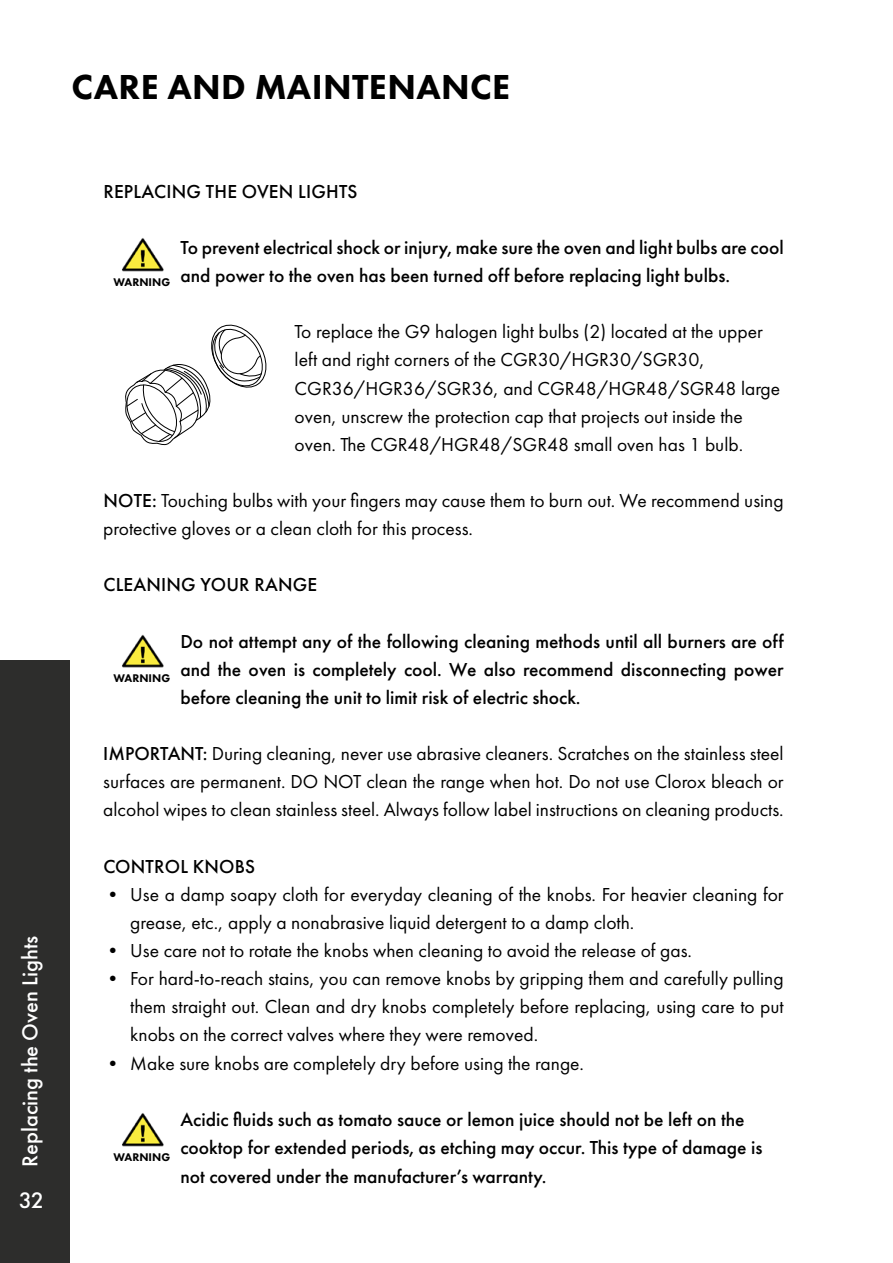
<style>
.page{position:relative;width:893px;height:1263px;background:#fff}
.page>*{position:absolute;margin:0;border:0;box-sizing:border-box;transform-origin:0 0}
.t1{font:800 36px "Futura PT";letter-spacing:.01em;color:#000}
.t2{font:500 23.25px "Futura PT";color:#fff}
.t3{font:500 22.5px "Futura PT";color:#fff}
.t4{font:19.5px/28px "Futura PT";color:#000}
.t5{font:500 19.5px/28px "Futura PT";color:#000}
.t6{font:800 11.55px "Futura PT";color:#000}
.s1{font-weight:500}
</style>
<div class="page">
<div style="left:0;top:659px;width:70px;height:604px;background:#2d2d2c"></div>
<img style="left:122px;top:238px;width:42px;height:34px">
<svg style="left:125px;top:324px;width:142px;height:122px"></svg>
<img style="left:122px;top:634px;width:42px;height:34px">
<img style="left:122px;top:1113px;width:42px;height:34px">
<h1 class="t1" style="left:72px;top:64px;width:440px">CARE AND MAINTENANCE</h1>
<p class="t3" style="left:16px;top:1167px;width:233px;rotate:-90deg">Replacing the Oven Lights</p>
<p class="t2" style="left:19px;top:1186px;width:27px">32</p>
<p class="t5" style="left:103px;top:177px;width:256px">REPLACING THE OVEN LIGHTS</p>
<p class="t5" style="left:180px;top:233px;width:605px">To prevent electrical shock or injury, make sure the oven and light bulbs are cool and power to the oven has been turned off before replacing light bulbs.</p>
<p class="t4" style="left:295px;top:318px;width:487px">To replace the G9 halogen light bulbs (2) located at the upper left and right corners of the CGR30/HGR30/SGR30, CGR36/HGR36/SGR36, and CGR48/HGR48/SGR48 large oven, unscrew the protection cap that projects out inside the oven. The CGR48/HGR48/SGR48 small oven has 1 bulb.</p>
<p class="t4" style="left:103px;top:486px;width:682px"><span class="s1">NOTE:</span> Touching bulbs with your fingers may cause them to burn out. We recommend using protective gloves or a clean cloth for this process.</p>
<p class="t5" style="left:103px;top:571px;width:215px">CLEANING YOUR RANGE</p>
<p class="t6" style="left:113px;top:275px;width:58px">WARNING</p>
<p class="t5" style="left:180px;top:627px;width:605px;text-align:justify">Do not attempt any of the following cleaning methods until all burners are off and the oven is completely cool. We also recommend disconnecting power before cleaning the unit to limit risk of electric shock.</p>
<p class="t4" style="left:103px;top:740px;width:682px;text-align:justify"><span class="s1">IMPORTANT:</span> During cleaning, never use abrasive cleaners. Scratches on the stainless steel surfaces are permanent. DO NOT clean the range when hot. Do not use Clorox bleach or alcohol wipes to clean stainless steel. Always follow label instructions on cleaning products.</p>
<p class="t5" style="left:103px;top:852px;width:153px">CONTROL KNOBS</p>
<p class="t4" style="left:130px;top:880px;width:655px;text-indent:-27px">• Use a damp soapy cloth for everyday cleaning of the knobs. For heavier cleaning for grease, etc., apply a nonabrasive liquid detergent to a damp cloth.</p>
<p class="t4" style="left:103px;top:936px;width:590px">• Use care not to rotate the knobs when cleaning to avoid the release of gas.</p>
<p class="t4" style="left:130px;top:964px;width:655px;text-align:justify;text-indent:-27px">• For hard-to-reach stains, you can remove knobs by gripping them and carefully pulling them straight out. Clean and dry knobs completely before replacing, using care to put knobs on the correct valves where they were removed.</p>
<p class="t4" style="left:103px;top:1049px;width:482px">• Make sure knobs are completely dry before using the range.</p>
<p class="t6" style="left:113px;top:671px;width:58px">WARNING</p>
<p class="t6" style="left:113px;top:1150px;width:58px">WARNING</p>
<p class="t5" style="left:180px;top:1105px;width:583px">Acidic fluids such as tomato sauce or lemon juice should not be left on the cooktop for extended periods, as etching may occur. This type of damage is not covered under the manufacturer’s warranty.</p>
</div>
